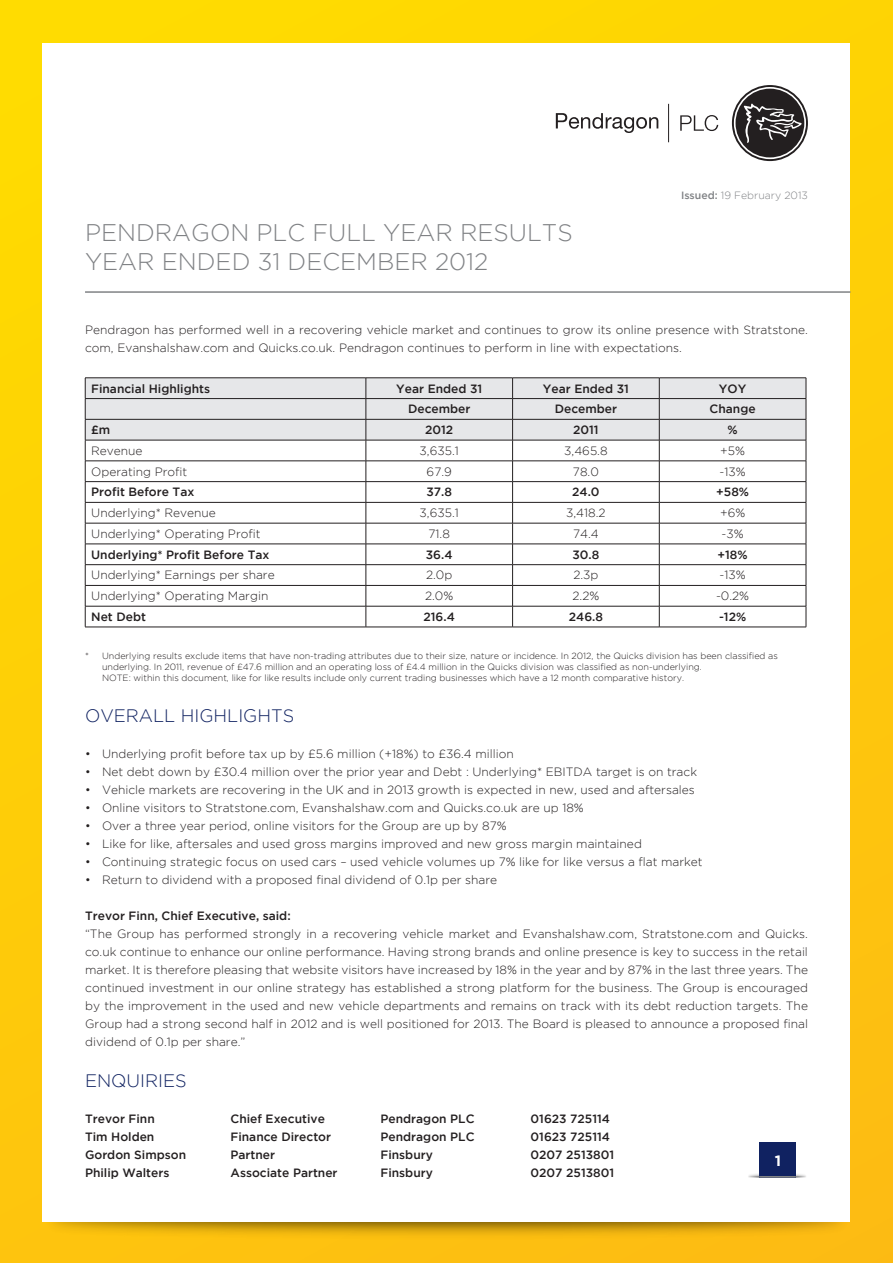
<style>
.page{position:relative;width:893px;height:1263px;background:#fff}
.page>*{position:absolute;margin:0;border:0;box-sizing:border-box;transform-origin:0 0}
.t1{font:300 24px/28.8px "Gotham";color:#808285}
.t2{font:300 18px "Gotham";color:#102261}
.t3{font:700 15px "Gotham";color:#fff}
.t4{font:300 12px/18px "Gotham";color:#231f20}
.t5{font:500 12px "Gotham";color:#231f20}
.t6{font:300 10.5px "Gotham";color:#808285}
.t7{font:300 9px/10.8px "Gotham";color:#231f20}
.s1{font-weight:500}
</style>
<div class="page">
<div style="left:0;top:0;width:893px;height:1263px;background:linear-gradient(to bottom,#ffda07,#fdc016)"></div>
<img style="left:11px;top:1207px;width:853px;height:43px">
<div style="left:43px;top:43px;width:807px;height:1178px;background:#fff"></div>
<img style="left:748px;top:1174px;width:58px;height:3px">
<div style="left:759px;top:1142px;width:37px;height:35px;background:#102261"></div>
<hr style="left:750px;top:1176px;width:56px;height:1px;background:#808285">
<svg style="left:732px;top:85px;width:76px;height:76px"></svg>
<hr style="left:668px;top:104px;width:1px;height:38px;background:#231f20">
<svg style="left:680px;top:115px;width:38px;height:16px"></svg>
<svg style="left:556px;top:113px;width:102px;height:20px"></svg>
<hr style="left:85px;top:291px;width:765px;height:2px;background:#808285">
<svg style="left:85px;top:378px;width:722px;height:249px"></svg>
<hr style="left:85px;top:627px;width:281px;height:1px;background:#231f20">
<hr style="left:366px;top:627px;width:147px;height:1px;background:#231f20">
<hr style="left:513px;top:627px;width:146px;height:1px;background:#231f20">
<hr style="left:659px;top:627px;width:147px;height:1px;background:#231f20">
<h1 class="t1" style="left:85px;top:218px;width:489px">PENDRAGON PLC FULL YEAR RESULTS<br>YEAR ENDED 31 DECEMBER 2012</h1>
<p class="t6" style="left:681px;top:190px;width:128px"><span class="s1">Issued:</span> 19 February 2013</p>
<p class="t4" style="left:85px;top:321px;width:724px">Pendragon has performed well in a recovering vehicle market and continues to grow its online presence with Stratstone. com, Evanshalshaw.com and Quicks.co.uk. Pendragon continues to perform in line with expectations.</p>
<p class="t5" style="left:91px;top:381px;width:120px">Financial Highlights</p>
<p class="t5" style="left:396px;top:381px;width:88px">Year Ended 31</p>
<p class="t5" style="left:543px;top:381px;width:88px">Year Ended 31</p>
<p class="t5" style="left:719px;top:381px;width:29px">YOY</p>
<p class="t5" style="left:408px;top:402px;width:64px">December</p>
<p class="t5" style="left:555px;top:402px;width:64px">December</p>
<p class="t5" style="left:710px;top:402px;width:48px">Change</p>
<p class="t5" style="left:91px;top:423px;width:21px">£m</p>
<p class="t5" style="left:425px;top:423px;width:30px">2012</p>
<p class="t5" style="left:573px;top:423px;width:27px">2011</p>
<p class="t5" style="left:727px;top:423px;width:12px">%</p>
<p class="t4" style="left:91px;top:441px;width:53px">Revenue</p>
<p class="t4" style="left:420px;top:441px;width:41px">3,635.1</p>
<p class="t4" style="left:564px;top:441px;width:45px">3,465.8</p>
<p class="t4" style="left:720px;top:441px;width:26px">+5%</p>
<p class="t4" style="left:91px;top:462px;width:98px">Operating Profit</p>
<p class="t4" style="left:427px;top:462px;width:27px">67.9</p>
<p class="t4" style="left:573px;top:462px;width:27px">78.0</p>
<p class="t4" style="left:720px;top:462px;width:28px">-13%</p>
<p class="t5" style="left:91px;top:485px;width:105px">Profit Before Tax</p>
<p class="t5" style="left:426px;top:485px;width:27px">37.8</p>
<p class="t5" style="left:572px;top:485px;width:29px">24.0</p>
<p class="t5" style="left:716px;top:485px;width:34px">+58%</p>
<p class="t4" style="left:91px;top:504px;width:126px">Underlying* Revenue</p>
<p class="t4" style="left:420px;top:504px;width:41px">3,635.1</p>
<p class="t4" style="left:566px;top:504px;width:41px">3,418.2</p>
<p class="t4" style="left:720px;top:504px;width:27px">+6%</p>
<p class="t4" style="left:91px;top:524px;width:171px">Underlying* Operating Profit</p>
<p class="t4" style="left:428px;top:524px;width:23px">71.8</p>
<p class="t4" style="left:573px;top:524px;width:27px">74.4</p>
<p class="t4" style="left:722px;top:524px;width:24px">-3%</p>
<p class="t5" style="left:91px;top:548px;width:180px">Underlying* Profit Before Tax</p>
<p class="t5" style="left:426px;top:548px;width:28px">36.4</p>
<p class="t5" style="left:572px;top:548px;width:28px">30.8</p>
<p class="t5" style="left:717px;top:548px;width:32px">+18%</p>
<p class="t4" style="left:91px;top:566px;width:185px">Underlying* Earnings per share</p>
<p class="t4" style="left:426px;top:566px;width:28px">2.0p</p>
<p class="t4" style="left:573px;top:566px;width:27px">2.3p</p>
<p class="t4" style="left:720px;top:566px;width:28px">-13%</p>
<p class="t4" style="left:91px;top:587px;width:179px">Underlying* Operating Margin</p>
<p class="t4" style="left:425px;top:587px;width:30px">2.0%</p>
<p class="t4" style="left:572px;top:587px;width:28px">2.2%</p>
<p class="t4" style="left:716px;top:587px;width:35px">-0.2%</p>
<p class="t5" style="left:91px;top:610px;width:56px">Net Debt</p>
<p class="t5" style="left:423px;top:610px;width:33px">216.4</p>
<p class="t5" style="left:569px;top:610px;width:36px">246.8</p>
<p class="t5" style="left:719px;top:610px;width:29px">-12%</p>
<p class="t7" style="left:102px;top:650px;width:677px;text-indent:-17px">* Underlying results exclude items that have non-trading attributes due to their size, nature or incidence. In 2012, the Quicks division has been classified as underlying. In 2011, revenue of £47.6 million and an operating loss of £4.4 million in the Quicks division was classified as non-underlying.<br>NOTE: within this document, like for like results include only current trading businesses which have a 12 month comparative history.</p>
<h2 class="t2" style="left:85px;top:706px;width:211px">OVERALL HIGHLIGHTS</h2>
<p class="t4" style="left:85px;top:745px;width:430px">• Underlying profit before tax up by £5.6 million (+18%) to £36.4 million</p>
<p class="t4" style="left:85px;top:763px;width:614px">• Net debt down by £30.4 million over the prior year and Debt : Underlying* EBITDA target is on track</p>
<p class="t4" style="left:85px;top:781px;width:611px">• Vehicle markets are recovering in the UK and in 2013 growth is expected in new, used and aftersales</p>
<p class="t4" style="left:85px;top:799px;width:500px">• Online visitors to Stratstone.com, Evanshalshaw.com and Quicks.co.uk are up 18%</p>
<p class="t4" style="left:85px;top:817px;width:423px">• Over a three year period, online visitors for the Group are up by 87%</p>
<p class="t4" style="left:85px;top:835px;width:558px">• Like for like, aftersales and used gross margins improved and new gross margin maintained</p>
<p class="t4" style="left:85px;top:853px;width:619px">• Continuing strategic focus on used cars – used vehicle volumes up 7% like for like versus a flat market</p>
<p class="t4" style="left:85px;top:871px;width:414px">• Return to dividend with a proposed final dividend of 0.1p per share</p>
<p class="t5" style="left:85px;top:909px;width:207px">Trevor Finn, Chief Executive, said:</p>
<p class="t4" style="left:85px;top:925px;width:725px;text-align:justify">“The Group has performed strongly in a recovering vehicle market and Evanshalshaw.com, Stratstone.com and Quicks. co.uk continue to enhance our online performance. Having strong brands and online presence is key to success in the retail market. It is therefore pleasing that website visitors have increased by 18% in the year and by 87% in the last three years. The continued investment in our online strategy has established a strong platform for the business. The Group is encouraged by the improvement in the used and new vehicle departments and remains on track with its debt reduction targets. The Group had a strong second half in 2012 and is well positioned for 2013. The Board is pleased to announce a proposed final dividend of 0.1p per share.”</p>
<h2 class="t2" style="left:85px;top:1071px;width:103px">ENQUIRIES</h2>
<p class="t5" style="left:85px;top:1112px;width:71px">Trevor Finn</p>
<p class="t5" style="left:231px;top:1112px;width:96px">Chief Executive</p>
<p class="t5" style="left:381px;top:1112px;width:96px">Pendragon PLC</p>
<p class="t5" style="left:531px;top:1112px;width:81px">01623 725114</p>
<p class="t5" style="left:85px;top:1130px;width:71px">Tim Holden</p>
<p class="t5" style="left:231px;top:1130px;width:102px">Finance Director</p>
<p class="t5" style="left:381px;top:1130px;width:96px">Pendragon PLC</p>
<p class="t5" style="left:531px;top:1130px;width:81px">01623 725114</p>
<p class="t5" style="left:85px;top:1148px;width:103px">Gordon Simpson</p>
<p class="t5" style="left:231px;top:1148px;width:46px">Partner</p>
<p class="t5" style="left:381px;top:1148px;width:54px">Finsbury</p>
<p class="t5" style="left:531px;top:1148px;width:85px">0207 2513801</p>
<p class="t5" style="left:85px;top:1166px;width:86px">Philip Walters</p>
<p class="t5" style="left:231px;top:1166px;width:109px">Associate Partner</p>
<p class="t5" style="left:381px;top:1166px;width:54px">Finsbury</p>
<p class="t5" style="left:531px;top:1166px;width:85px">0207 2513801</p>
<p class="t3" style="left:775px;top:1152px;width:8px">1</p>
</div>
